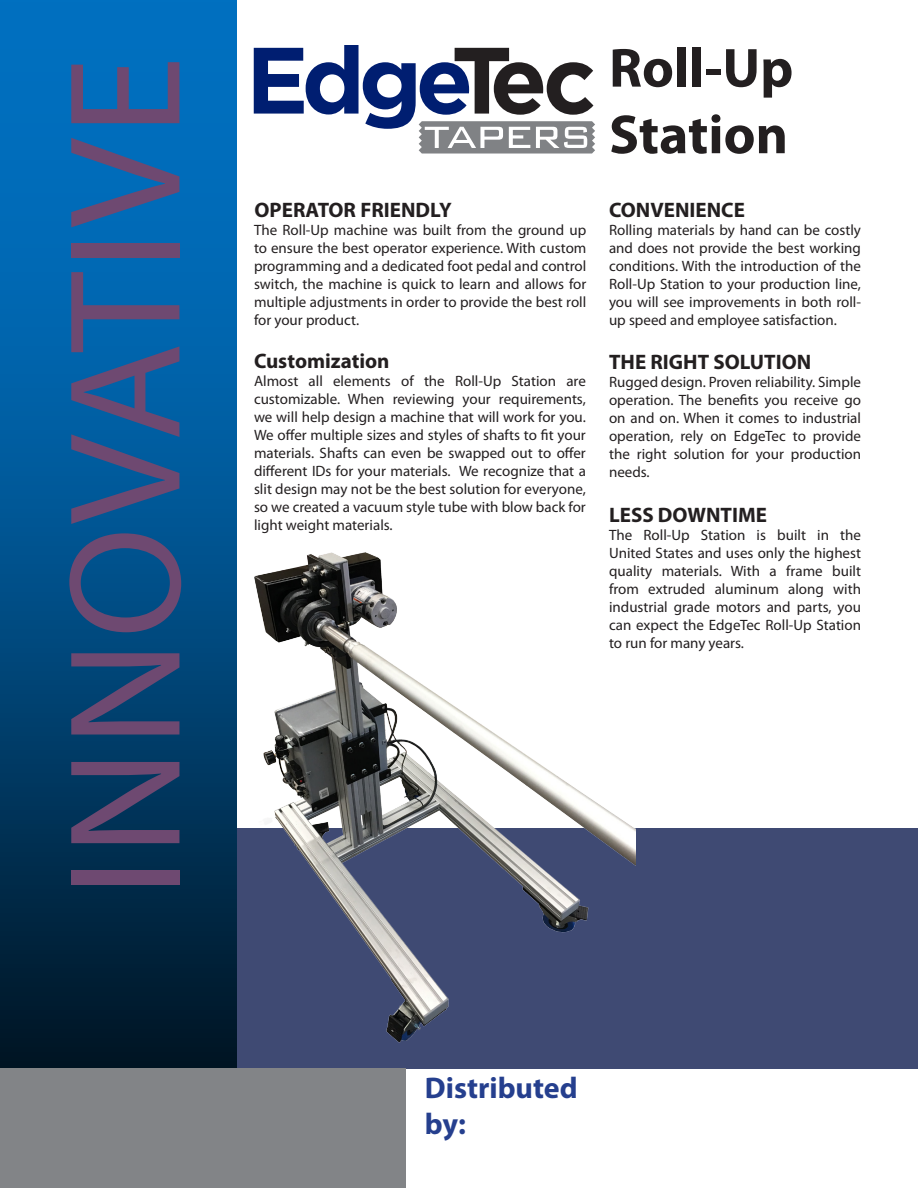
<style>
.page{position:relative;width:918px;height:1188px;background:#fff}
.page>*{position:absolute;margin:0;border:0;box-sizing:border-box;transform-origin:0 0}
.t1{font:160.5px "Myriad Pro";letter-spacing:.02em;color:#6e4971}
.t2{font:700 55.5px "Myriad Pro";color:#231f20}
.t3{font:700 30px "Myriad Pro";color:#253f8e}
.Paragraph_Style_1{font:700 21px "Myriad Pro";color:#231f20}
.t4{font:15px/18px "Myriad Pro";color:#231f20;text-align:justify}
</style>
<div class="page">
<div style="left:1px;top:828px;width:917px;height:240px;background:#3f4a73"></div>
<img style="left:0;top:1px;width:237px;height:1187px">
<div style="left:1px;top:1068px;width:405px;height:120px;background:#828487"></div>
<svg style="left:254px;top:45px;width:341px;height:109px"></svg>
<img style="left:254px;top:552px;width:381px;height:491px">
<p class="t1" style="left:27px;top:897px;width:842px;rotate:-90deg">INNOVATIVE</p>
<p class="t2" style="left:609px;top:32px;width:186px">Roll-Up</p>
<p class="t2" style="left:609px;top:98px;width:181px">Station</p>
<p class="Paragraph_Style_1" style="left:255px;top:196px;width:199px">OPERATOR FRIENDLY</p>
<p class="t4" style="left:254px;top:220px;width:334px">The Roll-Up machine was built from the ground up to ensure the best operator experience. With custom programming and a dedicated foot pedal and control switch, the machine is quick to learn and allows for multiple adjustments in order to provide the best roll for your product.</p>
<p class="Paragraph_Style_1" style="left:609px;top:196px;width:137px">CONVENIENCE</p>
<p class="t4" style="left:609px;top:220px;width:254px">Rolling materials by hand can be costly and does not provide the best working conditions. With the introduction of the Roll-Up Station to your production line, you will see improvements in both roll&shy;up speed and employee satisfaction.</p>
<p class="Paragraph_Style_1" style="left:254px;top:347px;width:137px">Customization</p>
<p class="Paragraph_Style_1" style="left:609px;top:348px;width:204px">THE RIGHT SOLUTION</p>
<p class="t4" style="left:254px;top:371px;width:333px">Almost all elements of the Roll-Up Station are customizable. When reviewing your requirements, we will help design a machine that will work for you.<br>We offer multiple sizes and styles of shafts to fit your materials. Shafts can even be swapped out to offer different IDs for your materials. We recognize that a slit design may not be the best solution for everyone, so we created a vacuum style tube with blow back for light weight materials.</p>
<p class="t4" style="left:609px;top:372px;width:254px">Rugged design. Proven reliability. Simple operation. The benefits you receive go on and on. When it comes to industrial operation, rely on EdgeTec to provide the right solution for your production needs.</p>
<p class="Paragraph_Style_1" style="left:609px;top:501px;width:160px">LESS DOWNTIME</p>
<p class="t4" style="left:609px;top:526px;width:254px">The Roll-Up Station is built in the United States and uses only the highest quality materials. With a frame built from extruded aluminum along with industrial grade motors and parts, you can expect the EdgeTec Roll-Up Station to run for many years.</p>
<p class="t3" style="left:425px;top:1068px;width:154px">Distributed</p>
<p class="t3" style="left:425px;top:1104px;width:43px">by:</p>
</div>
